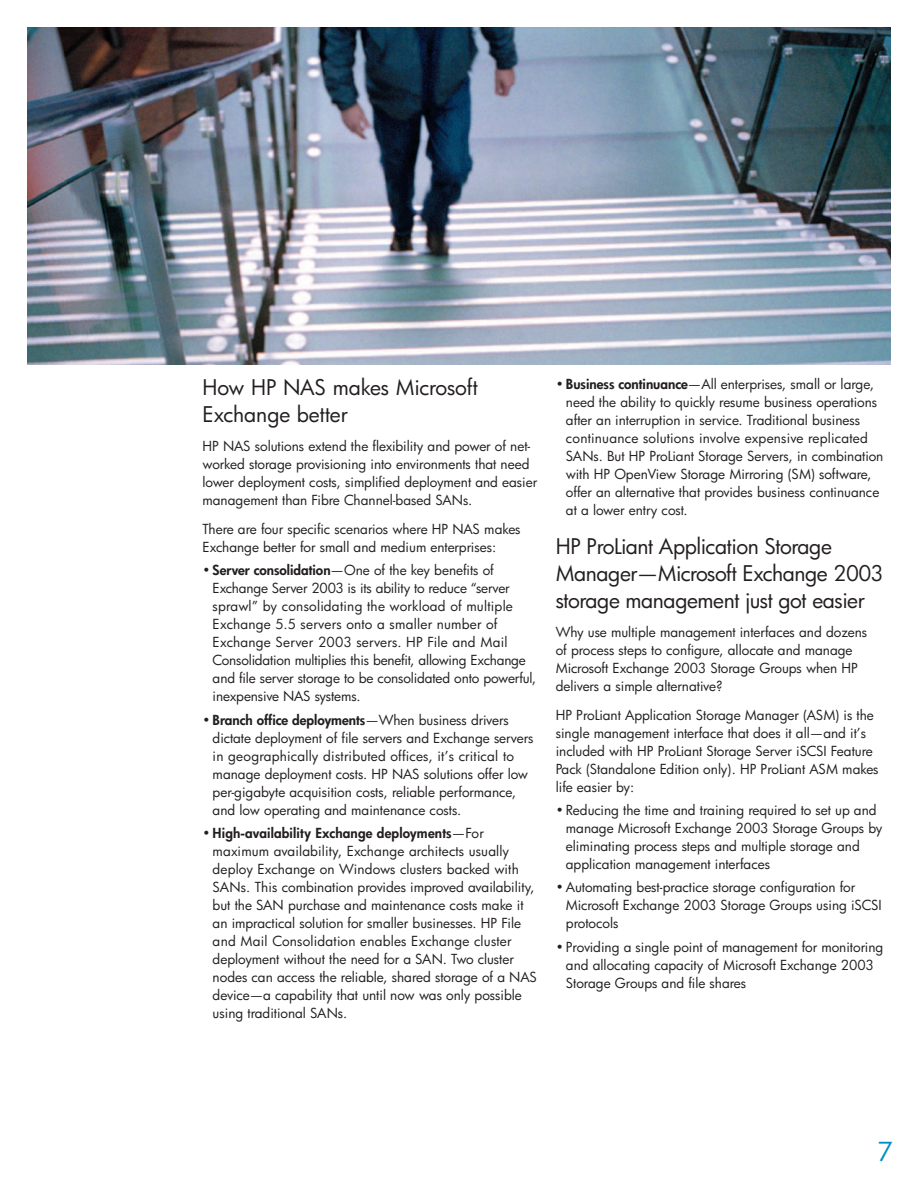
<style>
.page{position:relative;width:918px;height:1188px;background:#fff}
.page>*{position:absolute;margin:0;border:0;box-sizing:border-box;transform-origin:0 0}
.t1{font:25.5px "Futura";color:#008fc5}
.t2{font:21px/27px "Futura";letter-spacing:-.02em;color:#231f20}
.t3{font:13.5px/18px "Futura";color:#231f20}
.s1{font-weight:800}
</style>
<div class="page">
<img style="left:27px;top:27px;width:864px;height:337px">
<h2 class="t2" style="left:202px;top:376px;width:277px">How HP NAS makes Microsoft<br>Exchange better</h2>
<p class="t3" style="left:202px;top:438px;width:336px">HP NAS solutions extend the flexibility and power of net&shy;worked storage provisioning into environments that need lower deployment costs, simplified deployment and easier management than Fibre Channel-based SANs.</p>
<p class="t3" style="left:202px;top:521px;width:320px">There are four specific scenarios where HP NAS makes<br>Exchange better for small and medium enterprises:</p>
<p class="t3" style="left:213px;top:563px;width:325px;text-indent:-10px">• <span class="s1">Server consolidation</span>—One of the key benefits of Exchange Server 2003 is its ability to reduce “server sprawl” by consolidating the workload of multiple Exchange 5.5 servers onto a smaller number of Exchange Server 2003 servers. HP File and Mail Consolidation multiplies this benefit, allowing Exchange and file server storage to be consolidated onto powerful, inexpensive NAS systems.</p>
<p class="t3" style="left:213px;top:712px;width:322px;text-indent:-10px">• <span class="s1">Branch office deployments</span>—When business drivers dictate deployment of file servers and Exchange servers in geographically distributed offices, it’s critical to manage deployment costs. HP NAS solutions offer low per-gigabyte acquisition costs, reliable performance, and low operating and maintenance costs.</p>
<p class="t3" style="left:213px;top:825px;width:326px;text-indent:-10px">•<span class="s1">High-availability Exchange deployments</span>—For maximum availability, Exchange architects usually deploy Exchange on Windows clusters backed with SANs. This combination provides improved availability, but the SAN purchase and maintenance costs make it an impractical solution for smaller businesses. HP File and Mail Consolidation enables Exchange cluster deployment without the need for a SAN. Two cluster nodes can access the reliable, shared storage of a NAS device—a capability that until now was only possible using traditional SANs.</p>
<p class="t3" style="left:566px;top:376px;width:319px;text-indent:-10px">• <span class="s1">Business continuance</span>—All enterprises, small or large, need the ability to quickly resume business operations after an interruption in service. Traditional business continuance solutions involve expensive replicated SANs. But HP ProLiant Storage Servers, in combination with HP OpenView Storage Mirroring (SM) software, offer an alternative that provides business continuance at a lower entry cost.</p>
<h2 class="t2" style="left:556px;top:535px;width:329px">HP ProLiant Application Storage<br>Manager—Microsoft Exchange 2003 storage management just got easier</h2>
<p class="t3" style="left:556px;top:624px;width:313px">Why use multiple management interfaces and dozens of process steps to configure, allocate and manage Microsoft Exchange 2003 Storage Groups when HP delivers a simple alternative?</p>
<p class="t3" style="left:556px;top:707px;width:324px">HP ProLiant Application Storage Manager (ASM) is the single management interface that does it all—and it’s included with HP ProLiant Storage Server iSCSI Feature Pack (Standalone Edition only). HP ProLiant ASM makes life easier by:</p>
<p class="t3" style="left:566px;top:802px;width:318px;text-indent:-10px">• Reducing the time and training required to set up and manage Microsoft Exchange 2003 Storage Groups by eliminating process steps and multiple storage and application management interfaces</p>
<p class="t3" style="left:566px;top:880px;width:317px;text-indent:-10px">• Automating best-practice storage configuration for<br>Microsoft Exchange 2003 Storage Groups using iSCSI protocols</p>
<p class="t3" style="left:566px;top:939px;width:319px;text-indent:-10px">• Providing a single point of management for monitoring and allocating capacity of Microsoft Exchange 2003<br>Storage Groups and file shares</p>
<h1 class="t1" style="left:878px;top:1140px;width:17px">7</h1>
</div>
